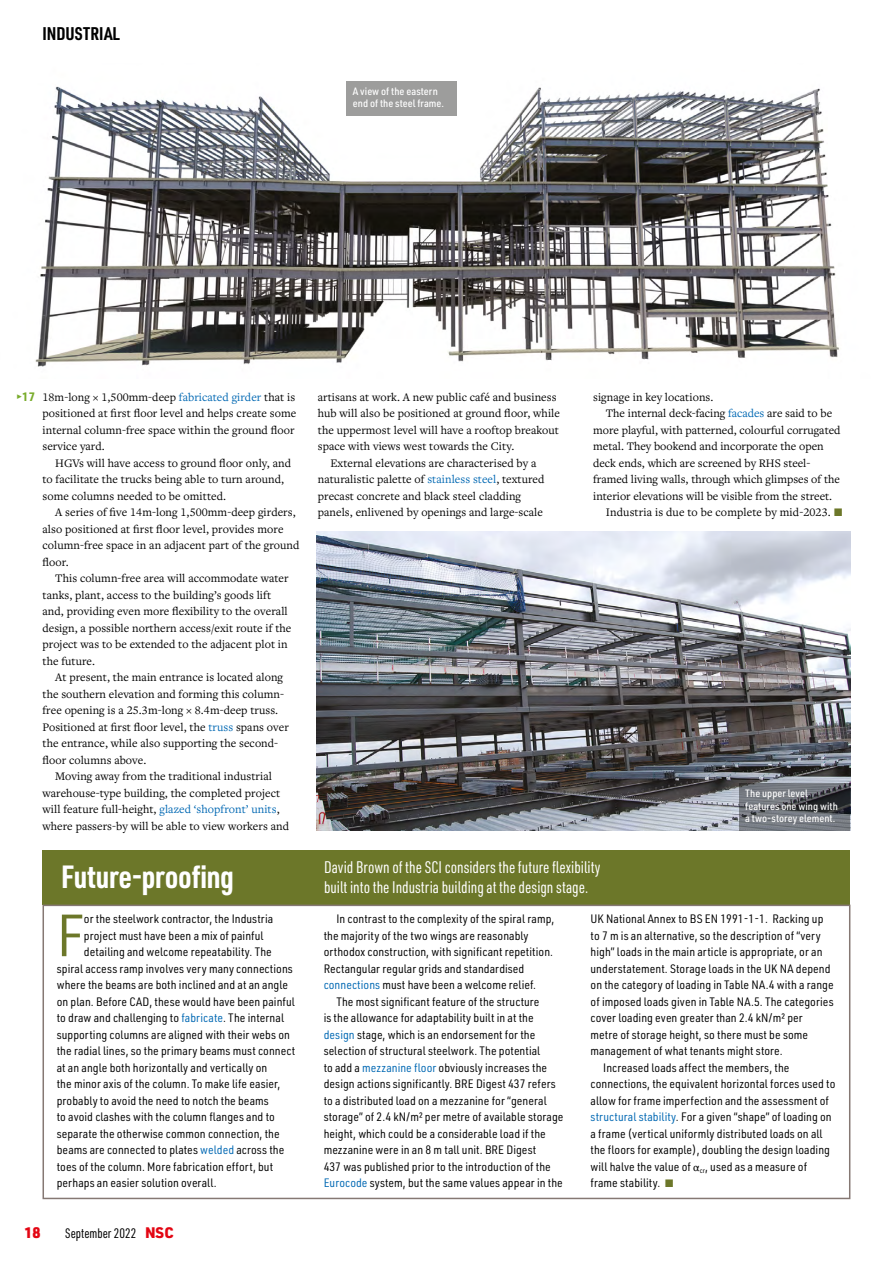
<style>
.page{position:relative;width:893px;height:1263px;background:#fff}
.page>*{position:absolute;margin:0;border:0;box-sizing:border-box;transform-origin:0 0}
.t1{font:58.2px "URWDIN Semi Cond";color:#6c7729}
.t2{font:700 31.5px "URWDIN Cond";letter-spacing:-.01em;color:#fff}
.t3{font:700 18px "URWDIN Cond";letter-spacing:.005em;color:#000}
.t4{font:16.5px/19.8px "URWDIN Cond";color:#fff}
.t5{font:900 15px "URWDIN";color:#e30613}
.t6{font:13.5px "URWDIN Cond";color:#000}
.t7{font:12px/16.5px "URWDIN Semi Cond";letter-spacing:.005em;color:#000}
.t8{font:12px/16.5px "Freight Text Pro";letter-spacing:.005em;color:#000}
.t9{font:700 12px "URWDIN";color:#79ac2c}
.t10{font:500 10.5px/12.6px "URWDIN Semi Cond";color:#fff}
.s1{font-weight:400}
.s2{color:#0068b3}
.s3{font-family:"URWDIN";font-weight:900;font-size:15px;color:#e30613}
.s4{color:#6c7729}
.s5{font-family:"Athelas"}
.s6{font-family:"Freight Text Pro";color:#6c7729}
</style>
<div class="page">
<img style="left:35px;top:81px;width:804px;height:286px">
<div style="left:43px;top:850px;width:807px;height:55px;background:#6c7729"></div>
<div style="left:43px;top:905px;width:807px;height:294px;border:2px solid #857873"></div>
<img style="left:317px;top:531px;width:533px;height:300px">
<div style="left:347px;top:81px;width:110px;height:35px;background:#9d9d9c"></div>
<svg style="left:739px;top:783px;width:110px;height:47px;background:#62666c"></svg>
<h3 class="t3" style="left:43px;top:22px;width:79px">INDUSTRIAL</h3>
<p class="t10" style="left:353px;top:84px;width:93px">A view of the eastern end of the steel frame.</p>
<p class="t9" style="left:16px;top:388px;width:21px"><span class="s1">▸</span>17</p>
<p class="t8" style="left:43px;top:388px;width:255px">18m-long × 1,500mm-deep <span class="s2">fabricated girder</span> that is positioned at first floor level and helps create some internal column-free space within the ground floor service yard.</p>
<p class="t8" style="left:43px;top:454px;width:250px;text-indent:13px">HGVs will have access to ground floor only, and to facilitate the trucks being able to turn around, some columns needed to be omitted.</p>
<p class="t8" style="left:43px;top:503px;width:258px;text-indent:13px">A series of five 14m-long 1,500mm-deep girders, also positioned at first floor level, provides more column-free space in an adjacent part of the ground floor.</p>
<p class="t8" style="left:43px;top:569px;width:250px;text-indent:13px">This column-free area will accommodate water tanks, plant, access to the building’s goods lift and, providing even more flexibility to the overall design, a possible northern access/exit route if the project was to be extended to the adjacent plot in the future.</p>
<p class="t8" style="left:43px;top:668px;width:248px;text-indent:13px">At present, the main entrance is located along the southern elevation and forming this column&shy;free opening is a 25.3m-long × 8.4m-deep truss.<br>Positioned at first floor level, the <span class="s2">truss</span> spans over the entrance, while also supporting the second&shy;floor columns above.</p>
<p class="t8" style="left:43px;top:767px;width:248px;text-indent:13px">Moving away from the traditional industrial warehouse-type building, the completed project will feature full-height, <span class="s2">glazed ‘shopfront’ units</span>, where passers-by will be able to view workers and</p>
<h2 class="t2" style="left:61px;top:855px;width:174px">Future-proofing</h2>
<h1 class="t1" style="left:57px;top:897px;width:28px">F</h1>
<p class="t7" style="left:84px;top:910px;width:191px">or the steelwork contractor, the Industria</p>
<p class="t7" style="left:84px;top:927px;width:181px">project must have been a mix of painful</p>
<p class="t7" style="left:84px;top:943px;width:189px">detailing and welcome repeatability. The</p>
<p class="t7" style="left:57px;top:960px;width:238px">spiral access ramp involves very many connections</p>
<p class="t7" style="left:57px;top:976px;width:233px">where the beams are both inclined and at an angle</p>
<p class="t7" style="left:57px;top:993px;width:240px">on plan. Before CAD, these would have been painful</p>
<p class="t7" style="left:57px;top:1009px;width:229px">to draw and challenging to <span class="s2">fabricate</span>. The internal</p>
<p class="t7" style="left:57px;top:1026px;width:235px">supporting columns are aligned with their webs on</p>
<p class="t7" style="left:57px;top:1042px;width:240px">the radial lines, so the primary beams must connect</p>
<p class="t7" style="left:57px;top:1059px;width:212px">at an angle both horizontally and vertically on</p>
<p class="t7" style="left:57px;top:1075px;width:225px">the minor axis of the column. To make life easier,</p>
<p class="t7" style="left:57px;top:1092px;width:213px">probably to avoid the need to notch the beams</p>
<p class="t7" style="left:57px;top:1108px;width:220px">to avoid clashes with the column flanges and to</p>
<p class="t7" style="left:57px;top:1125px;width:224px">separate the otherwise common connection, the</p>
<p class="t7" style="left:57px;top:1141px;width:229px">beams are connected to plates <span class="s2">welded</span> across the</p>
<p class="t7" style="left:57px;top:1158px;width:218px">toes of the column. More fabrication effort, but</p>
<p class="t7" style="left:57px;top:1174px;width:161px">perhaps an easier solution overall.</p>
<p class="t5" style="left:24px;top:1222px;width:18px">18</p>
<p class="t6" style="left:65px;top:1224px;width:110px">September 2022 <span class="s3">NSC</span></p>
<p class="t8" style="left:318px;top:388px;width:240px">artisans at work. A new public café and business</p>
<p class="t8" style="left:318px;top:404px;width:244px">hub will also be positioned at ground floor, while</p>
<p class="t8" style="left:318px;top:421px;width:243px">the uppermost level will have a rooftop breakout</p>
<p class="t8" style="left:318px;top:437px;width:198px">space with views west towards the City.</p>
<p class="t8" style="left:331px;top:454px;width:207px">External elevations are characterised by a</p>
<p class="t8" style="left:318px;top:470px;width:228px">naturalistic palette of <span class="s2">stainless steel</span>, textured</p>
<p class="t8" style="left:318px;top:487px;width:205px">precast concrete and black steel cladding</p>
<p class="t8" style="left:318px;top:503px;width:227px">panels, enlivened by openings and large-scale</p>
<p class="t8" style="left:593px;top:388px;width:122px">signage in key locations.</p>
<p class="t8" style="left:606px;top:404px;width:228px">The internal deck-facing <span class="s2">facades</span> are said to be</p>
<p class="t8" style="left:593px;top:421px;width:249px">more playful, with patterned, colourful corrugated</p>
<p class="t8" style="left:593px;top:437px;width:232px">metal. They bookend and incorporate the open</p>
<p class="t8" style="left:593px;top:454px;width:219px">deck ends, which are screened by RHS steel-</p>
<p class="t8" style="left:593px;top:470px;width:248px">framed living walls, through which glimpses of the</p>
<p class="t8" style="left:593px;top:487px;width:241px">interior elevations will be visible from the street.</p>
<p class="t8" style="left:606px;top:503px;width:238px">Industria is due to be complete by mid-2023. <span class="s4">T</span></p>
<p class="t10" style="left:745px;top:786px;width:94px">The upper level features one wing with a two-storey element.</p>
<h3 class="t4" style="left:324px;top:857px;width:278px">David Brown of the SCI considers the future flexibility built into the Industria building at the design stage.</h3>
<p class="t7" style="left:324px;top:910px;width:232px;text-indent:13px">In contrast to the complexity of the spiral ramp, the majority of the two wings are reasonably orthodox construction, with significant repetition.<br>Rectangular regular grids and standardised <span class="s2">connections</span> must have been a welcome relief.</p>
<p class="t7" style="left:324px;top:993px;width:241px;text-indent:13px">The most significant feature of the structure<br>is the allowance for adaptability built in at the <span class="s2">design</span> stage, which is an endorsement for the selection of structural steelwork. The potential<br>to add a <span class="s2">mezzanine floor</span> obviously increases the design actions significantly. BRE Digest 437 refers to a distributed load on a mezzanine for “general storage” of 2.4 kN/m2 per metre of available storage height, which could be a considerable load if the mezzanine were in an 8 m tall unit. BRE Digest<br>437 was published prior to the introduction of the <span class="s2">Eurocode</span> system, but the same values appear in the</p>
<p class="t7" style="left:591px;top:910px;width:234px">UK National Annex to BS EN 1991-1-1. Racking up</p>
<p class="t7" style="left:591px;top:927px;width:232px">to 7 m is an alternative, so the description of “very</p>
<p class="t7" style="left:591px;top:943px;width:233px">high” loads in the main article is appropriate, or an</p>
<p class="t7" style="left:591px;top:960px;width:241px">understatement. Storage loads in the UK NA depend</p>
<p class="t7" style="left:591px;top:976px;width:245px">on the category of loading in Table NA.4 with a range</p>
<p class="t7" style="left:591px;top:993px;width:245px">of imposed loads given in Table NA.5. The categories</p>
<p class="t7" style="left:591px;top:1009px;width:214px">cover loading even greater than 2.4 kN/m2 per</p>
<p class="t7" style="left:591px;top:1026px;width:219px">metre of storage height, so there must be some</p>
<p class="t7" style="left:591px;top:1042px;width:194px">management of what tenants might store.</p>
<p class="t7" style="left:603px;top:1059px;width:188px">Increased loads affect the members, the</p>
<p class="t7" style="left:591px;top:1075px;width:246px">connections, the equivalent horizontal forces used to</p>
<p class="t7" style="left:591px;top:1092px;width:240px">allow for frame imperfection and the assessment of</p>
<p class="t7" style="left:591px;top:1108px;width:243px"><span class="s2">structural stability</span>. For a given “shape” of loading on</p>
<p class="t7" style="left:591px;top:1125px;width:234px">a frame (vertical uniformly distributed loads on all</p>
<p class="t7" style="left:591px;top:1141px;width:241px">the floors for example), doubling the design loading</p>
<p class="t7" style="left:591px;top:1158px;width:218px">will halve the value of <span class="s5">α</span><sub>cr</sub>, used as a measure of</p>
<p class="t7" style="left:591px;top:1174px;width:85px">frame stability. <span class="s6">T</span></p>
</div>
